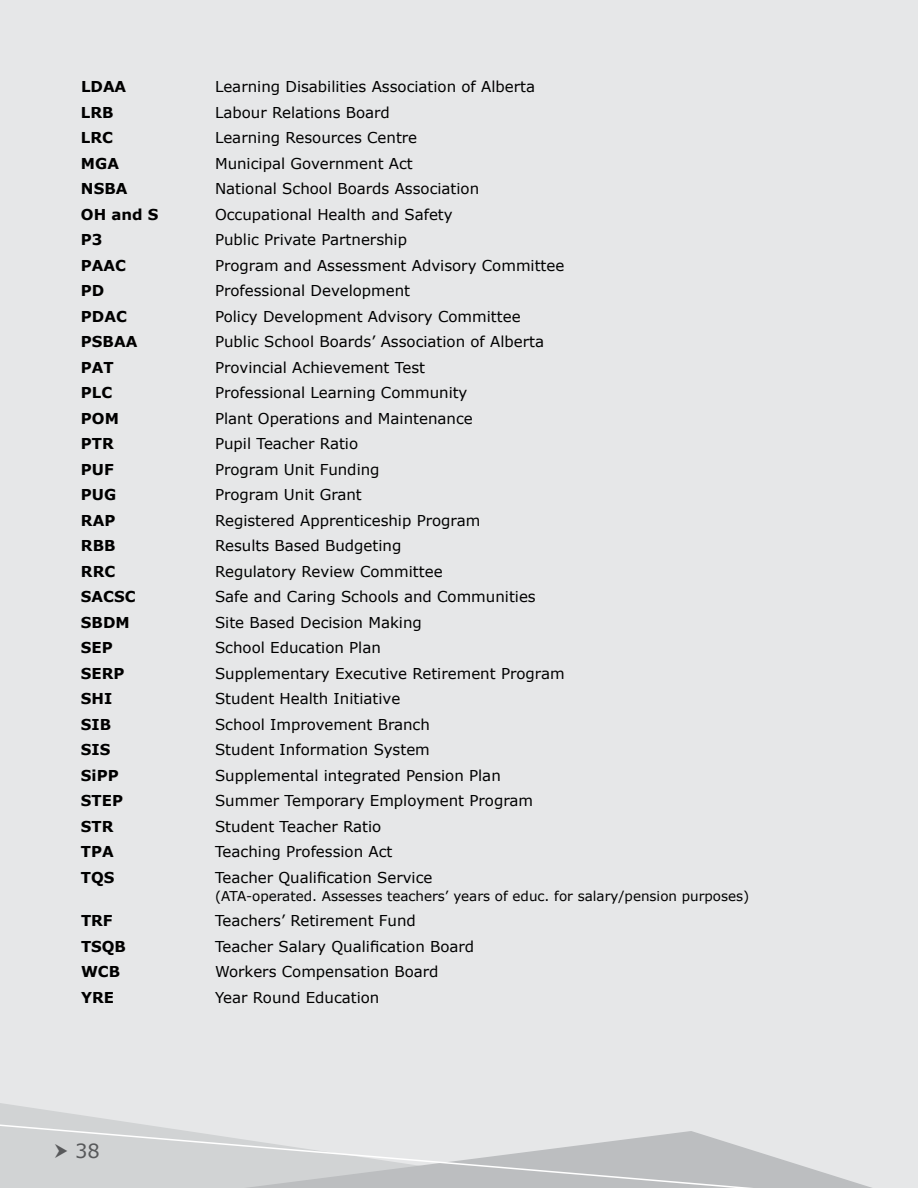
<style>
.page{position:relative;width:918px;height:1188px;background:#e6e7e8}
.page>*{position:absolute;margin:0;border:0;box-sizing:border-box;transform-origin:0 0}
.t1{font:19.5px "Verdana";color:#58595b}
.t2{font:15px "Verdana";color:#000}
.t3{font:700 15px "Verdana";color:#000}
.t4{font:13.5px "Verdana";color:#000}
</style>
<div class="page">
<svg style="left:0;top:1103px;width:124px;height:19px;fill:#d6d8d9"></svg>
<svg style="left:0;top:1122px;width:872px;height:66px"></svg>
<svg style="left:55px;top:1144px;width:12px;height:14px"></svg>
<p class="t3" style="left:81px;top:77px;width:47px">LDAA</p>
<p class="t2" style="left:215px;top:77px;width:322px">Learning Disabilities Association of Alberta</p>
<p class="t3" style="left:81px;top:103px;width:34px">LRB</p>
<p class="t2" style="left:215px;top:103px;width:176px">Labour Relations Board</p>
<p class="t3" style="left:81px;top:128px;width:34px">LRC</p>
<p class="t2" style="left:215px;top:128px;width:204px">Learning Resources Centre</p>
<p class="t3" style="left:81px;top:154px;width:40px">MGA</p>
<p class="t2" style="left:215px;top:154px;width:199px">Municipal Government Act</p>
<p class="t3" style="left:81px;top:179px;width:48px">NSBA</p>
<p class="t2" style="left:215px;top:179px;width:266px">National School Boards Association</p>
<p class="t3" style="left:81px;top:205px;width:79px">OH and S</p>
<p class="t2" style="left:215px;top:205px;width:239px">Occupational Health and Safety</p>
<p class="t3" style="left:81px;top:230px;width:23px">P3</p>
<p class="t2" style="left:215px;top:230px;width:194px">Public Private Partnership</p>
<p class="t3" style="left:81px;top:256px;width:47px">PAAC</p>
<p class="t2" style="left:215px;top:256px;width:351px">Program and Assessment Advisory Committee</p>
<p class="t3" style="left:81px;top:281px;width:25px">PD</p>
<p class="t2" style="left:215px;top:281px;width:197px">Professional Development</p>
<p class="t3" style="left:81px;top:307px;width:47px">PDAC</p>
<p class="t2" style="left:215px;top:307px;width:307px">Policy Development Advisory Committee</p>
<p class="t3" style="left:81px;top:332px;width:58px">PSBAA</p>
<p class="t2" style="left:215px;top:332px;width:331px">Public School Boards’ Association of Alberta</p>
<p class="t3" style="left:81px;top:358px;width:34px">PAT</p>
<p class="t2" style="left:215px;top:358px;width:212px">Provincial Achievement Test</p>
<p class="t3" style="left:81px;top:383px;width:33px">PLC</p>
<p class="t2" style="left:215px;top:383px;width:254px">Professional Learning Community</p>
<p class="t3" style="left:81px;top:409px;width:39px">POM</p>
<p class="t2" style="left:215px;top:409px;width:259px">Plant Operations and Maintenance</p>
<p class="t3" style="left:81px;top:434px;width:34px">PTR</p>
<p class="t2" style="left:215px;top:434px;width:145px">Pupil Teacher Ratio</p>
<p class="t3" style="left:81px;top:460px;width:34px">PUF</p>
<p class="t2" style="left:215px;top:460px;width:166px">Program Unit Funding</p>
<p class="t3" style="left:81px;top:485px;width:37px">PUG</p>
<p class="t2" style="left:215px;top:485px;width:148px">Program Unit Grant</p>
<p class="t3" style="left:81px;top:511px;width:36px">RAP</p>
<p class="t2" style="left:215px;top:511px;width:267px">Registered Apprenticeship Program</p>
<p class="t3" style="left:81px;top:536px;width:36px">RBB</p>
<p class="t2" style="left:215px;top:536px;width:188px">Results Based Budgeting</p>
<p class="t3" style="left:81px;top:562px;width:36px">RRC</p>
<p class="t2" style="left:215px;top:562px;width:229px">Regulatory Review Committee</p>
<p class="t3" style="left:81px;top:587px;width:56px">SACSC</p>
<p class="t2" style="left:215px;top:587px;width:322px">Safe and Caring Schools and Communities</p>
<p class="t3" style="left:81px;top:613px;width:50px">SBDM</p>
<p class="t2" style="left:215px;top:613px;width:208px">Site Based Decision Making</p>
<p class="t3" style="left:81px;top:638px;width:33px">SEP</p>
<p class="t2" style="left:215px;top:638px;width:167px">School Education Plan</p>
<p class="t3" style="left:81px;top:664px;width:45px">SERP</p>
<p class="t2" style="left:215px;top:664px;width:351px">Supplementary Executive Retirement Program</p>
<p class="t3" style="left:81px;top:689px;width:33px">SHI</p>
<p class="t2" style="left:215px;top:689px;width:187px">Student Health Initiative</p>
<p class="t3" style="left:81px;top:715px;width:32px">SIB</p>
<p class="t2" style="left:215px;top:715px;width:216px">School Improvement Branch</p>
<p class="t3" style="left:81px;top:740px;width:31px">SIS</p>
<p class="t2" style="left:215px;top:740px;width:216px">Student Information System</p>
<p class="t3" style="left:81px;top:766px;width:39px">SiPP</p>
<p class="t2" style="left:215px;top:766px;width:287px">Supplemental integrated Pension Plan</p>
<p class="t3" style="left:81px;top:791px;width:44px">STEP</p>
<p class="t2" style="left:215px;top:791px;width:320px">Summer Temporary Employment Program</p>
<p class="t3" style="left:81px;top:817px;width:34px">STR</p>
<p class="t2" style="left:215px;top:817px;width:168px">Student Teacher Ratio</p>
<p class="t3" style="left:81px;top:842px;width:34px">TPA</p>
<p class="t2" style="left:215px;top:842px;width:179px">Teaching Profession Act</p>
<p class="t3" style="left:81px;top:868px;width:35px">TQS</p>
<p class="t2" style="left:215px;top:868px;width:219px">Teacher Qualification Service</p>
<p class="t4" style="left:215px;top:887px;width:536px">(ATA-operated. Assesses teachers’ years of educ. for salary/pension purposes)</p>
<p class="t3" style="left:81px;top:911px;width:33px">TRF</p>
<p class="t2" style="left:215px;top:911px;width:202px">Teachers’ Retirement Fund</p>
<p class="t3" style="left:81px;top:937px;width:47px">TSQB</p>
<p class="t2" style="left:215px;top:937px;width:261px">Teacher Salary Qualification Board</p>
<p class="t3" style="left:81px;top:962px;width:41px">WCB</p>
<p class="t2" style="left:215px;top:962px;width:225px">Workers Compensation Board</p>
<p class="t3" style="left:81px;top:988px;width:35px">YRE</p>
<p class="t2" style="left:215px;top:988px;width:166px">Year Round Education</p>
<h1 class="t1" style="left:75px;top:1139px;width:26px">38</h1>
</div>
